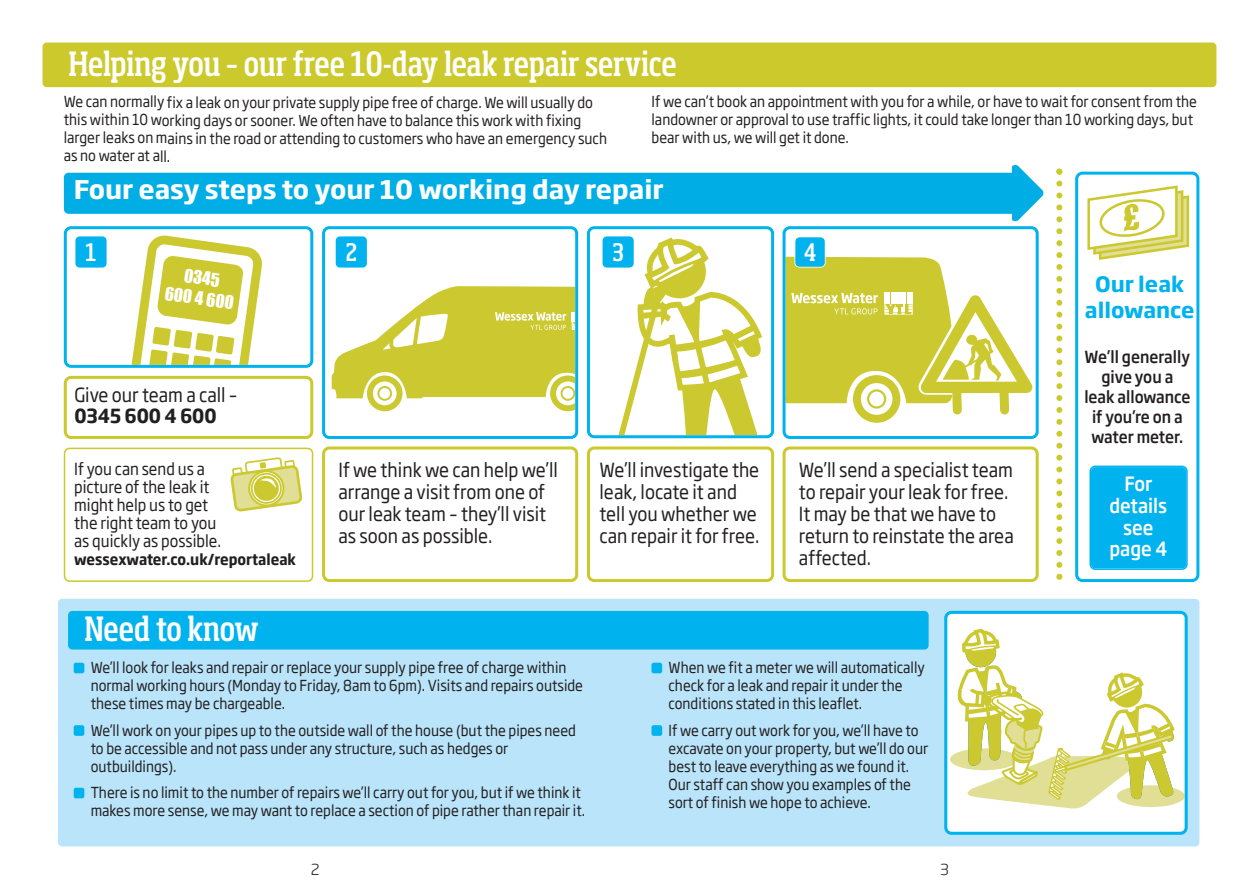
<style>
.page{position:relative;width:1259px;height:893px;background:#fff}
.page>*{position:absolute;margin:0;border:0;box-sizing:border-box;transform-origin:0 0}
.t1{font:500 condensed 33px "Soho Pro";letter-spacing:-.005em;color:#fff}
.t2{font:700 25.5px "Soho Gothic Pro";color:#fff}
.t3{font:500 condensed 23.85px "Soho Pro";color:#fff}
.t4{font:700 21px/25.2px "Soho Gothic Pro";color:#00b3ee;text-align:center}
.t5{font:500 19.5px/21.9px "Soho Gothic Std";color:#fff;text-align:center;scale:.9 1}
.t6{font:19.2px/22px "Soho Gothic Pro";color:#231f20;scale:.9 1}
.t7{font:700 19.2px "Soho Gothic Pro";color:#231f20;scale:.9 1}
.t8{font:17.1px/20.5px "Impact";color:#fff;text-align:center}
.t9{font:16.5px/18px "Soho Gothic Pro";color:#231f20;scale:.9 1}
.t10{font:500 16.5px/19.8px "Soho Gothic Std";color:#231f20;text-align:center;scale:.9 1}
.t11{font:15px/18px "Soho Gothic Pro";color:#231f20;scale:.9 1}
.t12{font:700 15px "Soho Gothic Pro";color:#231f20;scale:.9 1}
.t13{font:300 15px "Soho Gothic Pro";color:#231f20}
</style>
<div class="page">
<div style="left:43px;top:43px;width:1173px;height:44px;background:#cbc92b;border-radius:4px"></div>
<svg style="left:64px;top:226px;width:249px;height:142px"></svg>
<div style="left:64px;top:173px;width:957px;height:41px;background:#00aee5;border-radius:5px"></div>
<svg style="left:1012px;top:165px;width:32px;height:57px"></svg>
<svg style="left:64px;top:376px;width:249px;height:63px"></svg>
<svg style="left:322px;top:446px;width:256px;height:136px"></svg>
<svg style="left:587px;top:446px;width:187px;height:136px"></svg>
<svg style="left:782px;top:446px;width:256px;height:136px"></svg>
<div style="left:58px;top:599px;width:1141px;height:247px;background:#b9e4f9;border-radius:4px"></div>
<div style="left:68px;top:611px;width:860px;height:38px;background:#00b3ee;border-radius:4px"></div>
<div style="left:75px;top:236px;width:32px;height:32px;background:#00b3ee;border-radius:4px"></div>
<svg style="left:322px;top:226px;width:256px;height:213px"></svg>
<div style="left:336px;top:236px;width:31px;height:32px;background:#00b3ee;border-radius:4px"></div>
<svg style="left:587px;top:226px;width:187px;height:212px"></svg>
<div style="left:602px;top:236px;width:32px;height:32px;background:#00b3ee;border-radius:4px"></div>
<svg style="left:944px;top:611px;width:243px;height:224px;background:#e6eed0"></svg>
<svg style="left:782px;top:226px;width:256px;height:213px"></svg>
<div style="left:795px;top:237px;width:30px;height:30px;background:#00b3ee;border-radius:4px"></div>
<div style="left:794px;top:236px;width:31px;height:32px;border:2px solid #fff;border-radius:5px"></div>
<svg style="left:64px;top:448px;width:249px;height:134px"></svg>
<svg style="left:1075px;top:172px;width:124px;height:410px"></svg>
<div style="left:74px;top:663px;width:10px;height:10px;background:#00b3ee;border-radius:2px"></div>
<div style="left:74px;top:725px;width:10px;height:11px;background:#00b3ee;border-radius:2px"></div>
<div style="left:74px;top:788px;width:10px;height:10px;background:#00b3ee;border-radius:2px"></div>
<svg style="left:1056px;top:169px;width:6px;height:411px"></svg>
<div style="left:1089px;top:466px;width:98px;height:104px;background:#00b3ee"></div>
<div style="left:651px;top:725px;width:11px;height:11px;background:#00b3ee;border-radius:2px"></div>
<div style="left:651px;top:663px;width:11px;height:10px;background:#00b3ee;border-radius:2px"></div>
<svg style="left:1086px;top:184px;width:104px;height:77px"></svg>
<h1 class="t1" style="left:69px;top:50px;width:609px">Helping you – our free 10-day leak repair service</h1>
<p class="t11" style="left:64px;top:94px;width:605px">We can normally fix a leak on your private supply pipe free of charge. We will usually do this within 10 working days or sooner. We often have to balance this work with fixing larger leaks on mains in the road or attending to customers who have an emergency such as no water at all.</p>
<p class="t11" style="left:651px;top:94px;width:607px">If we can’t book an appointment with you for a while, or have to wait for consent from the landowner or approval to use traffic lights, it could take longer than 10 working days, but bear with us, we will get it done.</p>
<h2 class="t2" style="left:74px;top:180px;width:591px">Four easy steps to your 10 working day repair</h2>
<h3 class="t3" style="left:86px;top:242px;width:12px">1</h3>
<h3 class="t3" style="left:346px;top:242px;width:13px">2</h3>
<h3 class="t3" style="left:612px;top:242px;width:13px">3</h3>
<h3 class="t3" style="left:804px;top:242px;width:14px">4</h3>
<p class="t8" style="left:169px;top:263px;width:71px;rotate:8deg">0345<br>600 4 600</p>
<p class="t6" style="left:74px;top:385px;width:183px">Give our team a call –</p>
<p class="t7" style="left:74px;top:408px;width:160px">0345 600 4 600</p>
<p class="t9" style="left:74px;top:461px;width:165px">If you can send us a picture of the leak it might help us to get the right team to you as quickly as possible.</p>
<p class="t12" style="left:74px;top:553px;width:248px">wessexwater.co.uk/reportaleak</p>
<p class="t6" style="left:338px;top:460px;width:245px">If we think we can help we’ll arrange a visit from one of our leak team – they’ll visit as soon as possible.</p>
<p class="t6" style="left:599px;top:460px;width:179px">We’ll investigate the leak, locate it and tell you whether we can repair it for free.</p>
<p class="t6" style="left:799px;top:460px;width:240px">We’ll send a specialist team to repair your leak for free.<br>It may be that we have to return to reinstate the area affected.</p>
<h1 class="t1" style="left:84px;top:616px;width:176px">Need to know</h1>
<p class="t11" style="left:91px;top:660px;width:548px">We’ll look for leaks and repair or replace your supply pipe free of charge within normal working hours (Monday to Friday, 8am to 6pm ). Visits and repairs outside these times may be chargeable.</p>
<p class="t11" style="left:91px;top:722px;width:541px">We’ll work on your pipes up to the outside wall of the house (but the pipes need to be accessible and not pass under any structure, such as hedges or outbuildings).</p>
<p class="t11" style="left:91px;top:785px;width:551px">There is no limit to the number of repairs we’ll carry out for you, but if we think it makes more sense, we may want to replace a section of pipe rather than repair it.</p>
<p class="t11" style="left:668px;top:660px;width:286px">When we fit a meter we will automatically check for a leak and repair it under the conditions stated in this leaflet.</p>
<p class="t11" style="left:668px;top:722px;width:290px">If we carry out work for you, we’ll have to excavate on your property, but we’ll do our best to leave everything as we found it.<br>Our staff can show you examples of the sort of finish we hope to achieve.</p>
<p class="t13" style="left:311px;top:863px;width:10px">2</p>
<p class="t13" style="left:940px;top:863px;width:10px">3</p>
<h3 class="t4" style="left:1085px;top:274px;width:111px">Our leak allowance</h3>
<p class="t10" style="left:1084px;top:349px;width:119px">We’ll generally give you a leak allowance if you’re on a water meter.</p>
<h3 class="t5" style="left:1109px;top:474px;width:66px">For details see page 4</h3>
</div>
